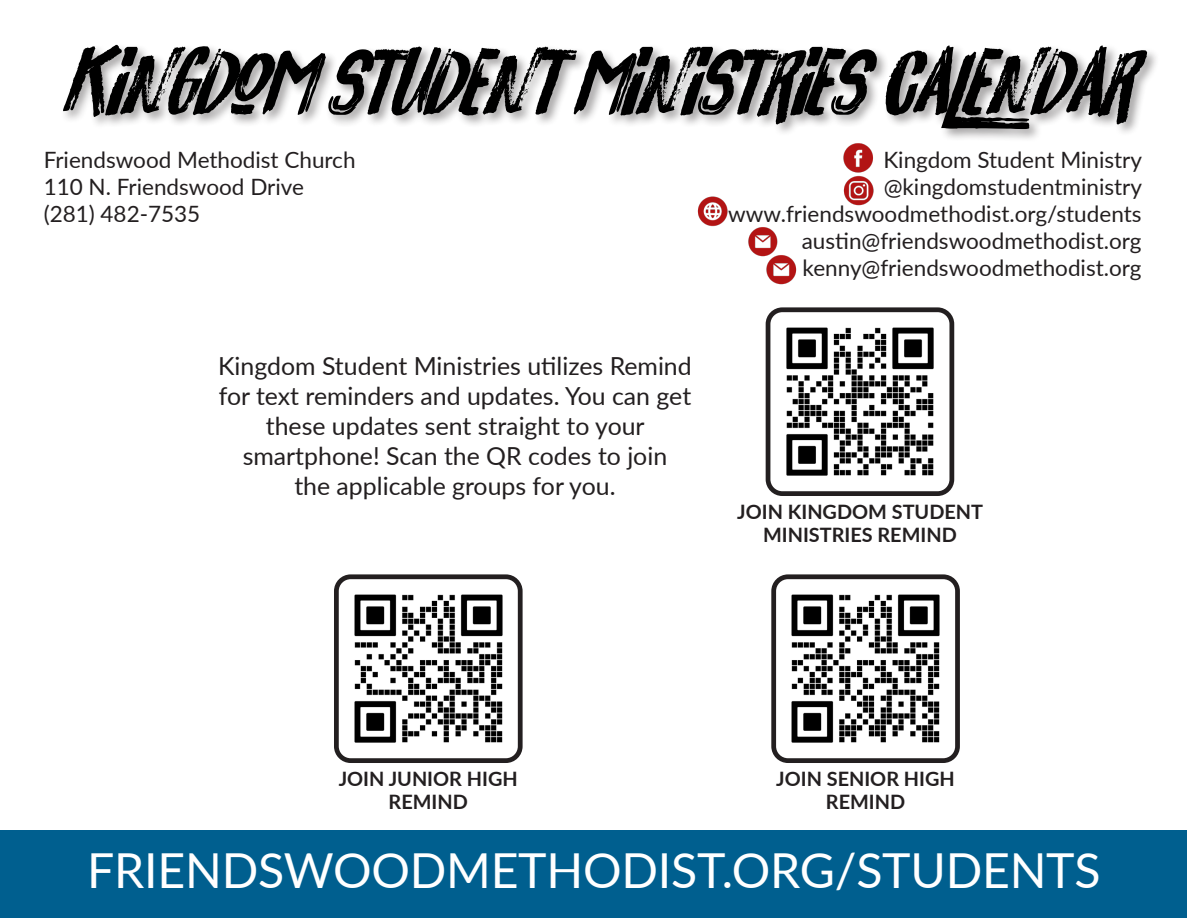
<style>
.page{position:relative;width:1188px;height:918px;background:#fff}
.page>*{position:absolute;margin:0;border:0;box-sizing:border-box;transform-origin:0 0}
.t1{font:500 76.5px "California";color:#000}
.t2{font:48.3px "Lato";letter-spacing:-.005em;color:#fff}
.t3{font:24.9px/29.8px "Lato";color:#231f20;text-align:center}
.t4{font:22.5px "Lato";color:#231f20}
.t5{font:700 19.8px "Lato";color:#231f20}
</style>
<div class="page">
<div style="left:61px;top:42px;width:1099px;height:101px;background:#231f20;opacity:.4"></div>
<img style="left:842px;top:142px;width:32px;height:64px">
<img style="left:697px;top:196px;width:31px;height:31px">
<img style="left:748px;top:227px;width:30px;height:30px">
<img style="left:772px;top:313px;width:176px;height:177px">
<div style="left:766px;top:307px;width:188px;height:189px;border:5px solid #231f20;border-radius:14px"></div>
<img style="left:340px;top:580px;width:177px;height:177px">
<div style="left:334px;top:574px;width:189px;height:189px;border:5px solid #231f20;border-radius:14px"></div>
<img style="left:777px;top:580px;width:177px;height:177px">
<div style="left:771px;top:574px;width:189px;height:189px;border:5px solid #231f20;border-radius:14px"></div>
<img style="left:764px;top:250px;width:33px;height:35px">
<div style="left:1px;top:830px;width:1186px;height:88px;background:#005f8f"></div>
<p class="t1" style="left:62px;top:23px;width:1069px">KINGDOM STUDENT MINISTRIES CALENDAR</p>
<p class="t4" style="left:44px;top:143px;width:313px">Friendswood Methodist Church</p>
<p class="t4" style="left:44px;top:170px;width:262px">110 N. Friendswood Drive</p>
<p class="t4" style="left:44px;top:197px;width:158px">(281) 482-7535</p>
<p class="t4" style="left:883px;top:143px;width:260px">Kingdom Student Ministry</p>
<p class="t4" style="left:884px;top:170px;width:260px">@kingdomstudentministry</p>
<p class="t4" style="left:728px;top:197px;width:415px">www.friendswoodmethodist.org/students</p>
<p class="t4" style="left:802px;top:224px;width:341px">austin@friendswoodmethodist.org</p>
<p class="t4" style="left:803px;top:251px;width:340px">kenny@friendswoodmethodist.org</p>
<p class="t3" style="left:218px;top:350px;width:475px">Kingdom Student Ministries utilizes Remind</p>
<p class="t3" style="left:219px;top:380px;width:474px">for text reminders and updates. You can get these updates sent straight to your</p>
<p class="t3" style="left:243px;top:440px;width:426px">smartphone! Scan the QR codes to join</p>
<p class="t3" style="left:294px;top:470px;width:323px">the applicable groups for you.</p>
<p class="t5" style="left:737px;top:497px;width:247px">JOIN KINGDOM STUDENT</p>
<p class="t5" style="left:763px;top:521px;width:195px">MINISTRIES REMIND</p>
<p class="t5" style="left:339px;top:764px;width:181px">JOIN JUNIOR HIGH</p>
<p class="t5" style="left:389px;top:788px;width:81px">REMIND</p>
<p class="t5" style="left:776px;top:764px;width:180px">JOIN SENIOR HIGH</p>
<p class="t5" style="left:826px;top:788px;width:81px">REMIND</p>
<p class="t2" style="left:87px;top:836px;width:1015px">FRIENDSWOODMETHODIST.ORG/STUDENTS</p>
</div>
